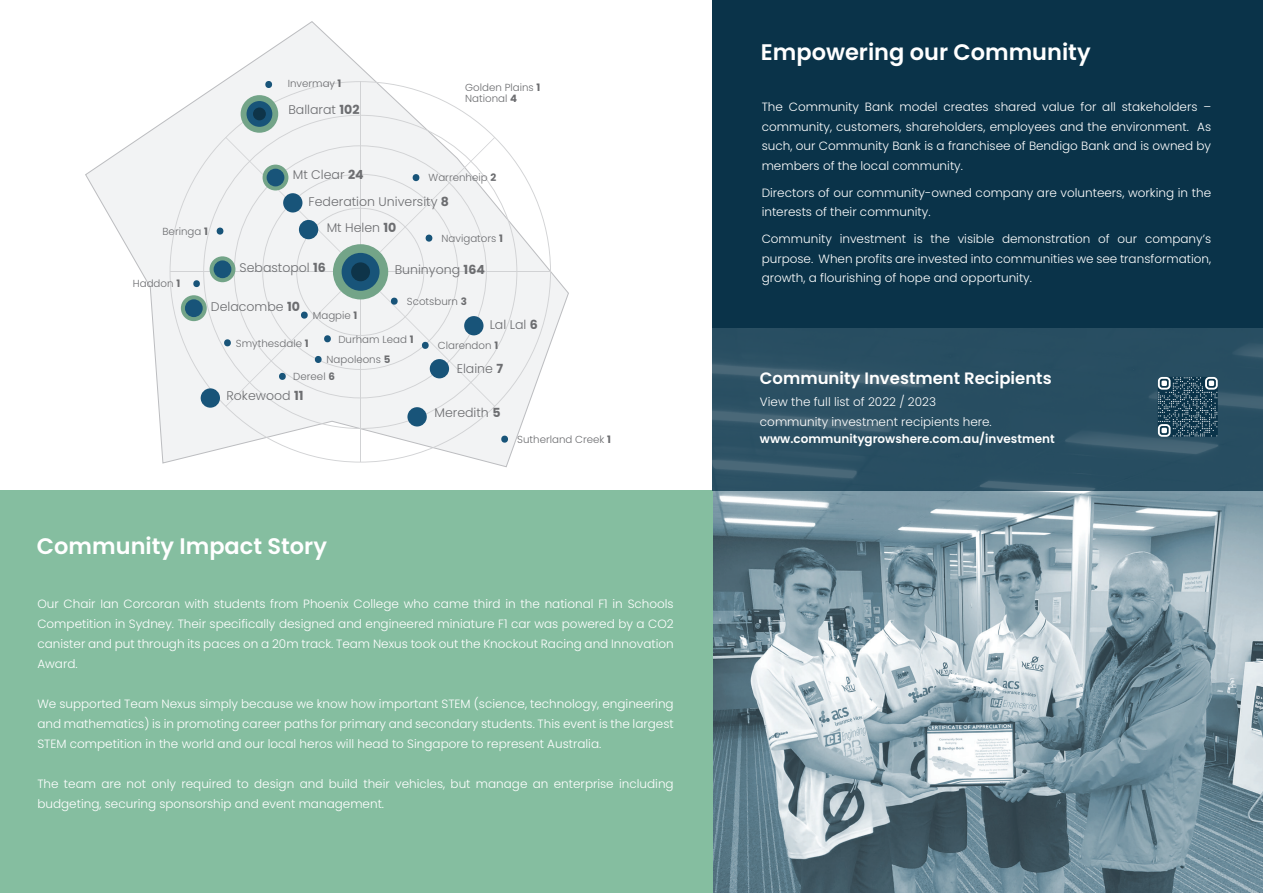
<style>
.page{position:relative;width:1263px;height:893px;background:#fff}
.page>*{position:absolute;margin:0;border:0;box-sizing:border-box;transform-origin:0 0}
.t1{font:600 22.5px "Poppins";color:#fff}
.t2{font:600 16.5px "Poppins";color:#fff}
.t3{font:300 12.6px "Poppins";color:#6c6d70}
.t4{font:300 12px/20.1px "Poppins";color:#fff;text-align:justify}
.t5{font:600 12px "Poppins";color:#fff}
.t6{font:300 10.2px/11.1px "Poppins";color:#6c6d70}
.s1{font-weight:700}
</style>
<div class="page">
<img style="left:712px;top:490px;width:551px;height:403px">
<div style="left:0;top:490px;width:712px;height:403px;background:#85bea0"></div>
<svg style="left:712px;top:327px;width:551px;height:163px;background:#2b5063"></svg>
<div style="left:712px;top:0;width:551px;height:327px;background:#0a3349"></div>
<svg style="left:85px;top:21px;width:484px;height:446px"></svg>
<svg style="left:170px;top:81px;width:381px;height:382px;fill:#f2f3f4"></svg>
<svg style="left:203px;top:115px;width:314px;height:314px;fill:#f2f3f4"></svg>
<hr style="left:170px;top:271px;width:380px;height:1px;background:#d1d2d4">
<hr style="left:360px;top:82px;width:1px;height:380px;background:#d1d2d4">
<svg style="left:225px;top:137px;width:270px;height:270px;fill:#f2f3f4"></svg>
<svg style="left:264px;top:81px;width:9px;height:7px"></svg>
<div style="left:201px;top:388px;width:19px;height:20px;background:#185479;border-radius:50%"></div>
<div style="left:407px;top:407px;width:20px;height:19px;background:#185479;border-radius:50%"></div>
<div style="left:464px;top:316px;width:19px;height:19px;background:#185479;border-radius:50%"></div>
<div style="left:241px;top:95px;width:37px;height:38px;background:#73a488;border-radius:50%"></div>
<div style="left:247px;top:101px;width:25px;height:26px;background:#185479;border-radius:50%"></div>
<div style="left:253px;top:108px;width:13px;height:12px;background:#0e3449;border-radius:50%"></div>
<div style="left:263px;top:165px;width:25px;height:25px;background:#73a488;border-radius:50%"></div>
<div style="left:267px;top:169px;width:17px;height:17px;background:#185479;border-radius:50%"></div>
<svg style="left:210px;top:256px;width:25px;height:26px"></svg>
<div style="left:214px;top:260px;width:17px;height:18px;background:#185479;border-radius:50%"></div>
<div style="left:181px;top:295px;width:26px;height:26px;background:#73a488;border-radius:50%"></div>
<div style="left:185px;top:299px;width:18px;height:18px;background:#185479;border-radius:50%"></div>
<svg style="left:223px;top:339px;width:9px;height:7px"></svg>
<svg style="left:192px;top:280px;width:9px;height:7px"></svg>
<svg style="left:215px;top:228px;width:10px;height:7px"></svg>
<svg style="left:500px;top:436px;width:9px;height:7px"></svg>
<svg style="left:262px;top:174px;width:196px;height:206px"></svg>
<svg style="left:1158px;top:377px;width:60px;height:60px;background:#3a5b6c"></svg>
<p class="t6" style="left:288px;top:78px;width:55px">Invermay <span class="s1">1</span></p>
<p class="t3" style="left:288px;top:102px;width:73px">Ballarat <span class="s1">102</span></p>
<p class="t3" style="left:293px;top:167px;width:72px">Mt Clear <span class="s1">24</span></p>
<p class="t6" style="left:465px;top:82px;width:77px">Golden Plains <span class="s1">1<br></span>National <span class="s1">4</span></p>
<p class="t6" style="left:429px;top:172px;width:69px">Warrenheip <span class="s1">2</span></p>
<p class="t6" style="left:163px;top:226px;width:47px">Beringa <span class="s1">1</span></p>
<p class="t6" style="left:133px;top:277px;width:49px">Haddon <span class="s1">1</span></p>
<p class="t3" style="left:309px;top:195px;width:142px">Federation University <span class="s1">8</span></p>
<p class="t3" style="left:327px;top:220px;width:71px">Mt Helen <span class="s1">10</span></p>
<p class="t6" style="left:442px;top:233px;width:63px">Navigators <span class="s1">1</span></p>
<p class="t3" style="left:240px;top:260px;width:88px">Sebastopol <span class="s1">16</span></p>
<p class="t3" style="left:395px;top:262px;width:92px">Buninyong <span class="s1">164</span></p>
<p class="t6" style="left:407px;top:296px;width:62px">Scotsburn <span class="s1">3</span></p>
<p class="t3" style="left:211px;top:299px;width:91px">Delacombe <span class="s1">10</span></p>
<p class="t6" style="left:313px;top:310px;width:46px">Magpie <span class="s1">1</span></p>
<p class="t6" style="left:338px;top:334px;width:77px">Durham Lead <span class="s1">1</span></p>
<p class="t3" style="left:490px;top:317px;width:50px">Lal Lal <span class="s1">6</span></p>
<p class="t6" style="left:236px;top:338px;width:74px">Smythesdale <span class="s1">1</span></p>
<p class="t6" style="left:438px;top:340px;width:62px">Clarendon <span class="s1">1</span></p>
<p class="t6" style="left:327px;top:354px;width:65px">Napoleons <span class="s1">5</span></p>
<p class="t6" style="left:293px;top:371px;width:43px">Dereel <span class="s1">6</span></p>
<p class="t3" style="left:227px;top:388px;width:78px">Rokewood <span class="s1">11</span></p>
<p class="t3" style="left:457px;top:361px;width:48px">Elaine <span class="s1">7</span></p>
<p class="t3" style="left:434px;top:405px;width:68px">Meredith <span class="s1">5</span></p>
<p class="t6" style="left:517px;top:434px;width:95px">Sutherland Creek <span class="s1">1</span></p>
<h1 class="t1" style="left:37px;top:533px;width:291px">Community Impact Story</h1>
<p class="t4" style="left:37px;top:594px;width:638px">Our Chair Ian Corcoran with students from Phoenix College who came third in the national F1 in Schools Competition in Sydney. Their specifically designed and engineered miniature F1 car was powered by a CO2 canister and put through its paces on a 20m track. Team Nexus took out the Knockout Racing and Innovation Award.</p>
<p class="t4" style="left:37px;top:694px;width:638px">We supported Team Nexus simply because we know how important STEM (science, technology, engineering and mathematics) is in promoting career paths for primary and secondary students. This event is the largest STEM competition in the world and our local heros will head to Singapore to represent Australia.</p>
<p class="t4" style="left:37px;top:774px;width:638px">The team are not only required to design and build their vehicles, but manage an enterprise including budgeting, securing sponsorship and event management.</p>
<h1 class="t1" style="left:761px;top:39px;width:331px">Empowering our Community</h1>
<p class="t4" style="left:762px;top:97px;width:451px;line-height:19.5px">The Community Bank model creates shared value for all stakeholders – community, customers, shareholders, employees and the environment. As such, our Community Bank is a franchisee of Bendigo Bank and is owned by members of the local community.</p>
<p class="t4" style="left:762px;top:183px;width:451px;line-height:19.5px">Directors of our community-owned company are volunteers, working in the interests of their community.</p>
<p class="t4" style="left:762px;top:229px;width:451px;line-height:19.5px">Community investment is the visible demonstration of our company’s purpose. When profits are invested into communities we see transformation, growth, a flourishing of hope and opportunity.</p>
<h2 class="t2" style="left:760px;top:368px;width:293px">Community Investment Recipients</h2>
<p class="t4" style="left:760px;top:391px;width:233px">View the full list of 2022 / 2023 community investment recipients here.</p>
<p class="t5" style="left:760px;top:432px;width:296px">www.communitygrowshere.com.au/investment</p>
</div>
